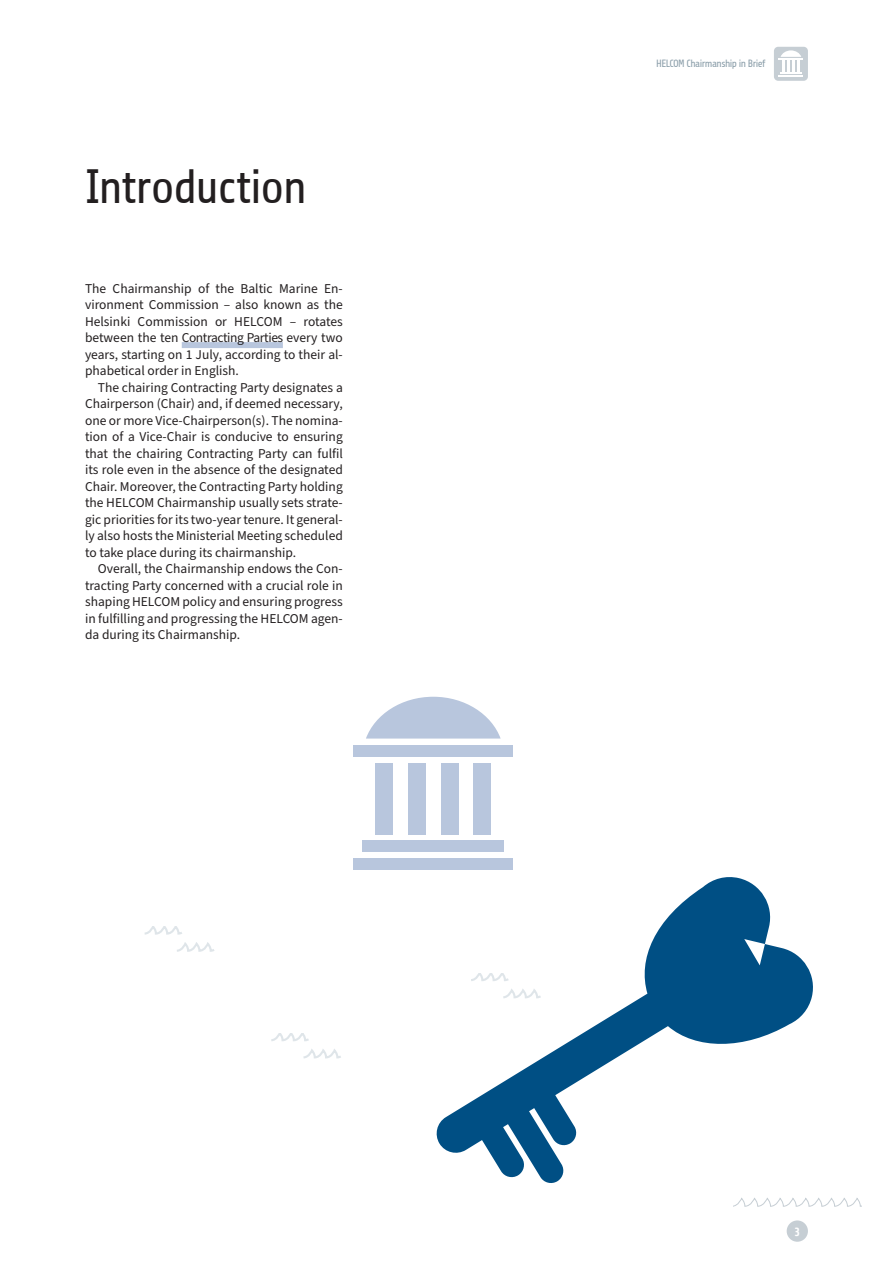
<style>
.page{position:relative;width:893px;height:1263px;background:#fff}
.page>*{position:absolute;margin:0;border:0;box-sizing:border-box;transform-origin:0 0}
.t1{font:48px "Share";letter-spacing:-.035em;color:#231f20}
.t2{font:13.5px/16.5px "Source Sans Pro";color:#231f20;text-align:justify}
.t3{font:700 12px "Share";color:#fff}
.t4{font:10.5px "Share";letter-spacing:-.05em;color:#8c9faa}
</style>
<div class="page">
<div style="left:787px;top:1220px;width:21px;height:22px;background:#c6ced4;border-radius:50%"></div>
<svg style="left:733px;top:1197px;width:128px;height:10px"></svg>
<div style="left:774px;top:47px;width:34px;height:34px;background:#c6ced4;border-radius:4px"></div>
<hr style="left:779px;top:58px;width:24px;height:2px;background:#fff">
<hr style="left:779px;top:75px;width:24px;height:2px;background:#fff">
<svg style="left:780px;top:50px;width:22px;height:24px"></svg>
<div style="left:182px;top:342px;width:101px;height:6px;background:#b8c6dd"></div>
<div style="left:375px;top:763px;width:18px;height:71px;background:#b8c6dd"></div>
<div style="left:408px;top:763px;width:18px;height:71px;background:#b8c6dd"></div>
<div style="left:441px;top:763px;width:17px;height:71px;background:#b8c6dd"></div>
<div style="left:474px;top:763px;width:17px;height:71px;background:#b8c6dd"></div>
<div style="left:353px;top:745px;width:160px;height:11px;background:#b8c6dd"></div>
<div style="left:353px;top:858px;width:160px;height:12px;background:#b8c6dd"></div>
<div style="left:362px;top:840px;width:142px;height:12px;background:#b8c6dd"></div>
<svg style="left:366px;top:697px;width:135px;height:41px"></svg>
<svg style="left:436px;top:877px;width:377px;height:306px"></svg>
<svg style="left:144px;top:927px;width:38px;height:8px"></svg>
<svg style="left:177px;top:944px;width:38px;height:8px"></svg>
<svg style="left:470px;top:973px;width:41px;height:9px"></svg>
<svg style="left:501px;top:990px;width:42px;height:9px"></svg>
<svg style="left:271px;top:1033px;width:38px;height:8px"></svg>
<svg style="left:303px;top:1050px;width:38px;height:9px"></svg>
<p class="t1" style="left:85px;top:162px;width:223px">Introduction</p>
<p class="t2" style="left:85px;top:280px;width:259px">The Chairmanship of the Baltic Marine En&shy;vironment Commission – also known as the Helsinki Commission or HELCOM – rotates between the ten Contracting Parties every two years, starting on 1 July, according to their al&shy;phabetical order in English.</p>
<p class="t2" style="left:85px;top:379px;width:259px;text-indent:13px">The chairing Contracting Party designates a Chairperson (Chair) and, if deemed necessary, one or more Vice-Chairperson(s). The nomina&shy;tion of a Vice-Chair is conducive to ensuring that the chairing Contracting Party can fulfil its role even in the absence of the designated Chair. Moreover, the Contracting Party holding the HELCOM Chairmanship usually sets strate&shy;gic priorities for its two-year tenure. It general&shy;ly also hosts the Ministerial Meeting scheduled to take place during its chairmanship.</p>
<p class="t2" style="left:85px;top:561px;width:259px;text-indent:13px">Overall, the Chairmanship endows the Con&shy;tracting Party concerned with a crucial role in shaping HELCOM policy and ensuring progress in fulfilling and progressing the HELCOM agen&shy;da during its Chairmanship.</p>
<p class="t4" style="left:656px;top:58px;width:111px">HELCOM Chairmanship in Brief</p>
<p class="t3" style="left:794px;top:1225px;width:7px">3</p>
</div>
